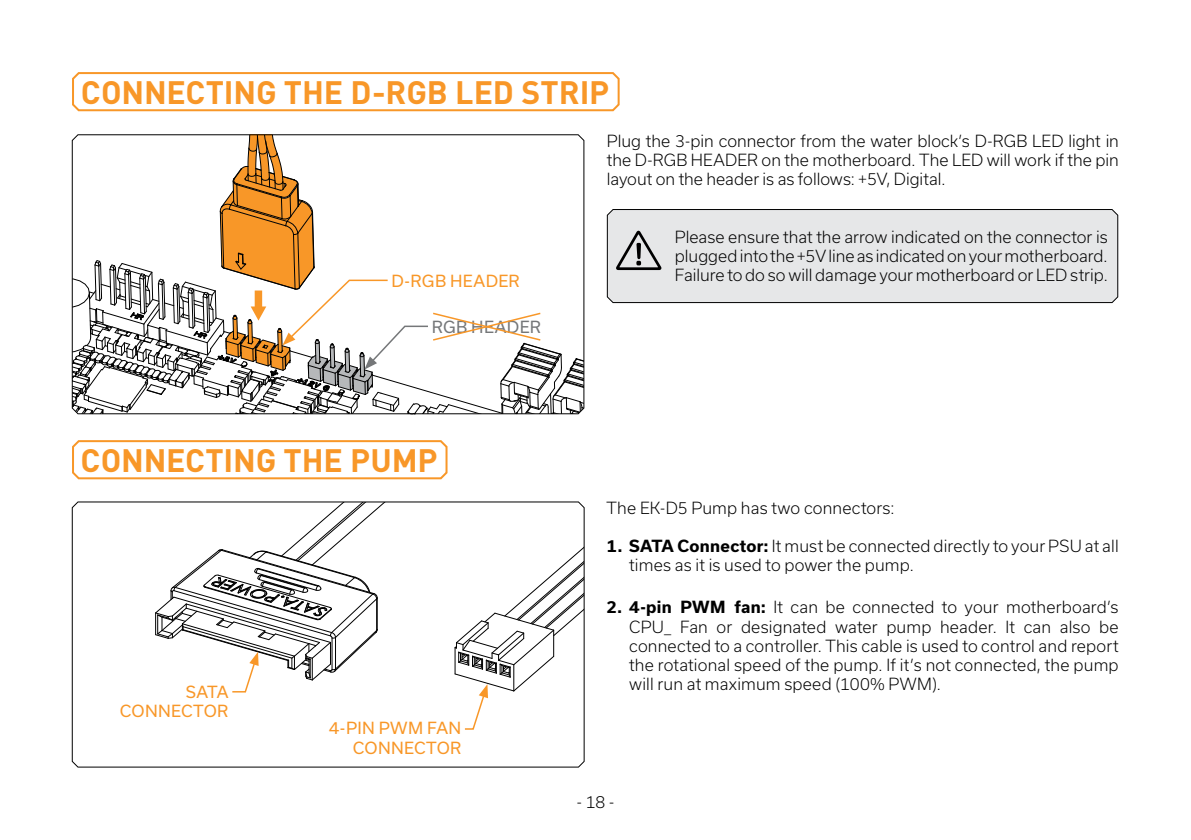
<style>
.page{position:relative;width:1191px;height:840px;background:#fff}
.page>*{position:absolute;margin:0;border:0;box-sizing:border-box;transform-origin:0 0}
.t1{font:700 32px "DIN Pro";letter-spacing:-.005em;color:#f89728}
.t2{font:300 16px/19.2px "Usual";color:#000;text-align:justify}
.t3{font:16px/19.2px "Usual";letter-spacing:.02em;color:#f89728;text-align:right}
.t4{font:16px "Usual";letter-spacing:.02em;color:#757779}
.s1{font-weight:700}
</style>
<div class="page">
<svg style="left:72px;top:72px;width:548px;height:40px"></svg>
<div style="left:606px;top:209px;width:512px;height:94px;background:#e6e7e8"></div>
<svg style="left:616px;top:230px;width:45px;height:40px;background:#b0b0b1"></svg>
<svg style="left:71px;top:134px;width:513px;height:346px"></svg>
<svg style="left:72px;top:501px;width:512px;height:266px"></svg>
<svg style="left:155px;top:501px;width:429px;height:229px"></svg>
<h1 class="t1" style="left:81px;top:70px;width:530px">CONNECTING THE D-RGB LED STRIP</h1>
<p class="t2" style="left:607px;top:131px;width:513px">Plug the 3-pin connector from the water block’s D-RGB LED light in the D-RGB HEADER on the motherboard. The LED will work if the pin layout on the header is as follows: +5V, Digital.</p>
<p class="t2" style="left:675px;top:227px;width:434px">Please ensure that the arrow indicated on the connector is plugged into the +5V line as indicated on your motherboard.</p>
<p class="t3" style="left:391px;top:271px;width:130px">D-RGB HEADER</p>
<p class="t2" style="left:675px;top:265px;width:434px">Failure to do so will damage your motherboard or LED strip.</p>
<p class="t4" style="left:432px;top:317px;width:111px">RGB HEADER</p>
<h1 class="t1" style="left:81px;top:438px;width:358px">CONNECTING THE PUMP</h1>
<p class="t3" style="left:120px;top:681px;width:110px">SATA<br>CONNECTOR</p>
<p class="t3" style="left:329px;top:718px;width:134px">4-PIN PWM FAN<br>CONNECTOR</p>
<p class="t2" style="left:606px;top:498px;width:290px">The EK-D5 Pump has two connectors:</p>
<p class="t2" style="left:629px;top:536px;width:491px;text-indent:-23px"><span class="s1">1. SATA Connector:</span> It must be connected directly to your PSU at all times as it is used to power the pump.</p>
<p class="t2" style="left:629px;top:597px;width:491px;text-indent:-23px"><span class="s1">2. 4-pin PWM fan:</span> It can be connected to your motherboard’s CPU_ Fan or designated water pump header. It can also be connected to a controller. This cable is used to control and report the rotational speed of the pump. If it’s not connected, the pump will run at maximum speed (100% PWM).</p>
<p class="t2" style="left:577px;top:792px;width:39px">- 18 -</p>
</div>
